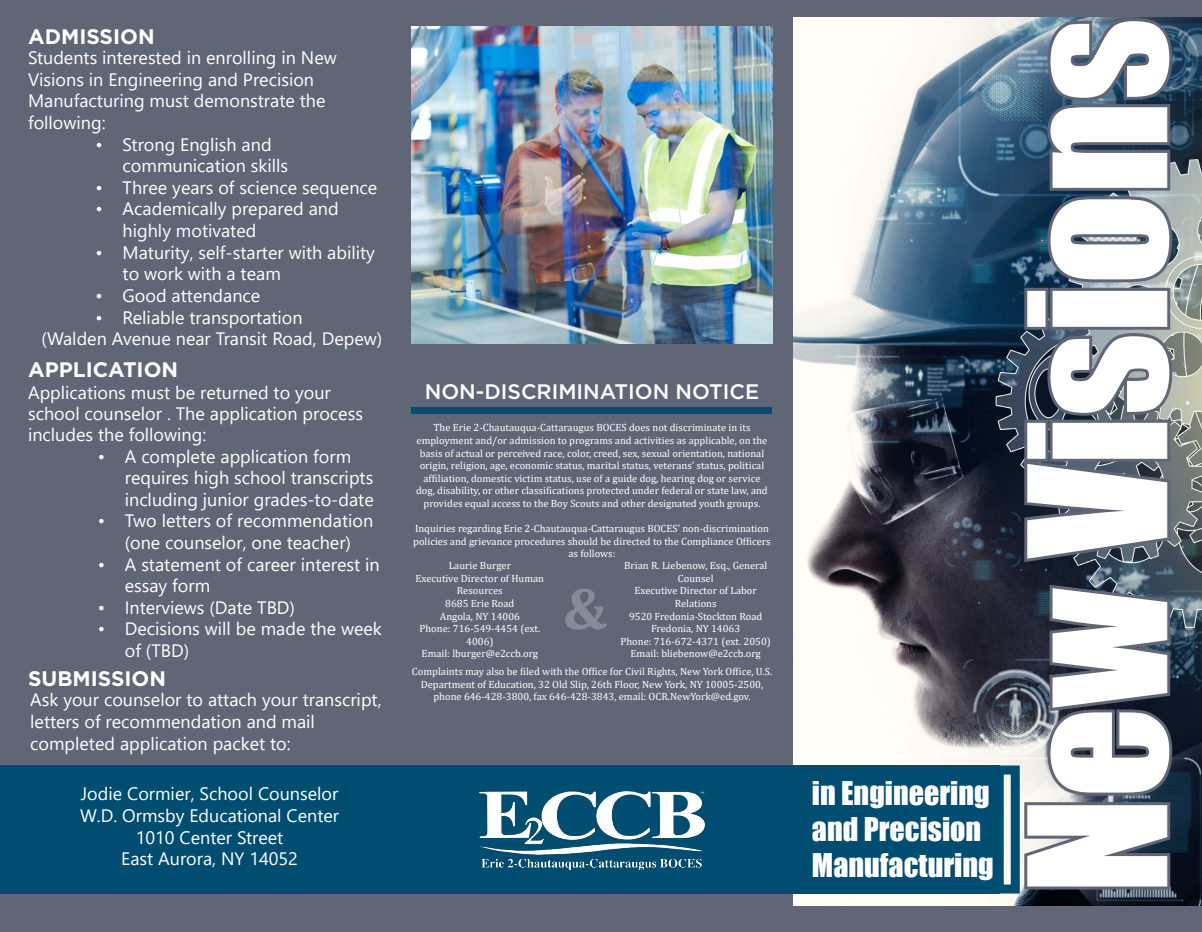
<style>
.page{position:relative;width:1202px;height:932px;background:#616676}
.page>*{position:absolute;margin:0;border:0;box-sizing:border-box;transform-origin:0 0}
.t1{font:177px "Impact";color:#fff}
.t2{font:700 60px "Cambria";color:#fff}
.t3{font:30px/36px "Impact";color:#fff}
.t4{font:700 21px "Gotham";color:#fff}
.t5{font:500 21px "Gotham";color:#fff}
.t6{font:18px/21.6px "Segoe UI";color:#fff}
.t7{font:10.5px/12.6px "Cambria";color:#fff;text-align:center}
</style>
<div class="page">
<img style="left:793px;top:17px;width:409px;height:888px">
<div style="left:411px;top:407px;width:361px;height:7px;background:#004d72"></div>
<div style="left:0;top:765px;width:999px;height:128px;background:#004d72"></div>
<img style="left:479px;top:791px;width:226px;height:80px">
<div style="left:994px;top:765px;width:25px;height:128px;border:9px solid #004d72"></div>
<svg style="left:1021px;top:581px;width:169px;height:311px"></svg>
<svg style="left:1020px;top:17px;width:182px;height:548px"></svg>
<img style="left:411px;top:26px;width:361px;height:317px">
<h3 class="t4" style="left:28px;top:22px;width:128px">ADMISSION</h3>
<h3 class="t6" style="left:28px;top:45px;width:310px">Students interested in enrolling in New<br>Visions in Engineering and Precision<br>Manufacturing must demonstrate the following:</h3>
<h3 class="t6" style="left:123px;top:132px;width:167px;text-indent:-27px">• Strong English and communication skills</h3>
<h3 class="t6" style="left:96px;top:175px;width:283px">• Three years of science sequence</h3>
<h3 class="t6" style="left:123px;top:197px;width:217px;text-indent:-27px">• Academically prepared and highly motivated</h3>
<h3 class="t6" style="left:123px;top:240px;width:254px;text-indent:-27px">• Maturity, self-starter with ability to work with a team</h3>
<h3 class="t6" style="left:96px;top:283px;width:166px">• Good attendance</h3>
<h3 class="t6" style="left:42px;top:305px;width:342px;text-indent:54px">• Reliable transportation<br>(Walden Avenue near Transit Road, Depew)</h3>
<h3 class="t4" style="left:28px;top:356px;width:152px">APPLICATION</h3>
<h3 class="t6" style="left:28px;top:381px;width:336px;line-height:20.7px">Applications must be returned to your school counselor . The application process includes the following:</h3>
<h3 class="t6" style="left:125px;top:444px;width:250px;text-indent:-27px">• A complete application form requires high school transcripts including junior grades-to-date</h3>
<h3 class="t6" style="left:98px;top:508px;width:277px;text-align:center">• Two letters of recommendation (one counselor, one teacher)</h3>
<h3 class="t6" style="left:125px;top:552px;width:256px;text-indent:-27px">• A statement of career interest in essay form</h3>
<h3 class="t6" style="left:98px;top:595px;width:199px">• Interviews (Date TBD)</h3>
<h3 class="t6" style="left:125px;top:616px;width:258px;text-indent:-27px">• Decisions will be made the week of (TBD)</h3>
<h3 class="t4" style="left:28px;top:664px;width:139px">SUBMISSION</h3>
<h3 class="t6" style="left:30px;top:687px;width:353px">Ask your counselor to attach your transcript, letters of recommendation and mail completed application packet to:</h3>
<h3 class="t6" style="left:80px;top:781px;width:260px;text-align:center">Jodie Cormier, School Counselor<br>W.D. Ormsby Educational Center<br>1010 Center Street<br>East Aurora, NY 14052</h3>
<h3 class="t3" style="left:812px;top:774px;width:183px">in Engineering and Precision<br>Manufacturing</h3>
<h3 class="t5" style="left:425px;top:377px;width:336px">NON-DISCRIMINATION NOTICE</h3>
<p class="t7" style="left:416px;top:421px;width:353px">The Erie 2-Chautauqua-Cattaraugus BOCES does not discriminate in its employment and/or admission to programs and activities as applicable, on the basis of actual or perceived race, color, creed, sex, sexual orientation, national origin, religion, age, economic status, marital status, veterans’ status, political affiliation, domestic victim status, use of a guide dog, hearing dog or service dog, disability, or other classifications protected under federal or state law, and provides equal access to the Boy Scouts and other designated youth groups.</p>
<p class="t7" style="left:413px;top:522px;width:359px">Inquiries regarding Erie 2-Chautauqua-Cattaraugus BOCES’ non-discrimination policies and grievance procedures should be directed to the Compliance Officers as follows:</p>
<p class="t7" style="left:415px;top:559px;width:130px">Laurie Burger<br>Executive Director of Human<br>Resources<br>8685 Erie Road<br>Angola, NY 14006<br>Phone: 716-549-4454 (ext.<br>4006)<br>Email: lburger@e2ccb.org</p>
<p class="t7" style="left:620px;top:559px;width:152px">Brian R. Liebenow, Esq., General<br>Counsel<br>Executive Director of Labor<br>Relations<br>9520 Fredonia-Stockton Road<br>Fredonia, NY 14063<br>Phone: 716-672-4371 (ext. 2050)<br>Email: bliebenow@e2ccb.org</p>
<h2 class="t2" style="left:562px;top:566px;width:46px">&amp;</h2>
<p class="t7" style="left:412px;top:665px;width:361px">Complaints may also be filed with the Office for Civil Rights, New York Office, U.S.<br>Department of Education, 32 Old Slip, 26th Floor, New York, NY 10005-2500, phone 646-428-3800, fax 646-428-3843, email: OCR.NewYork@ed.gov.</p>
<h1 class="t1" style="left:960px;top:893px;width:877px;rotate:-90deg">New Visions</h1>
</div>
